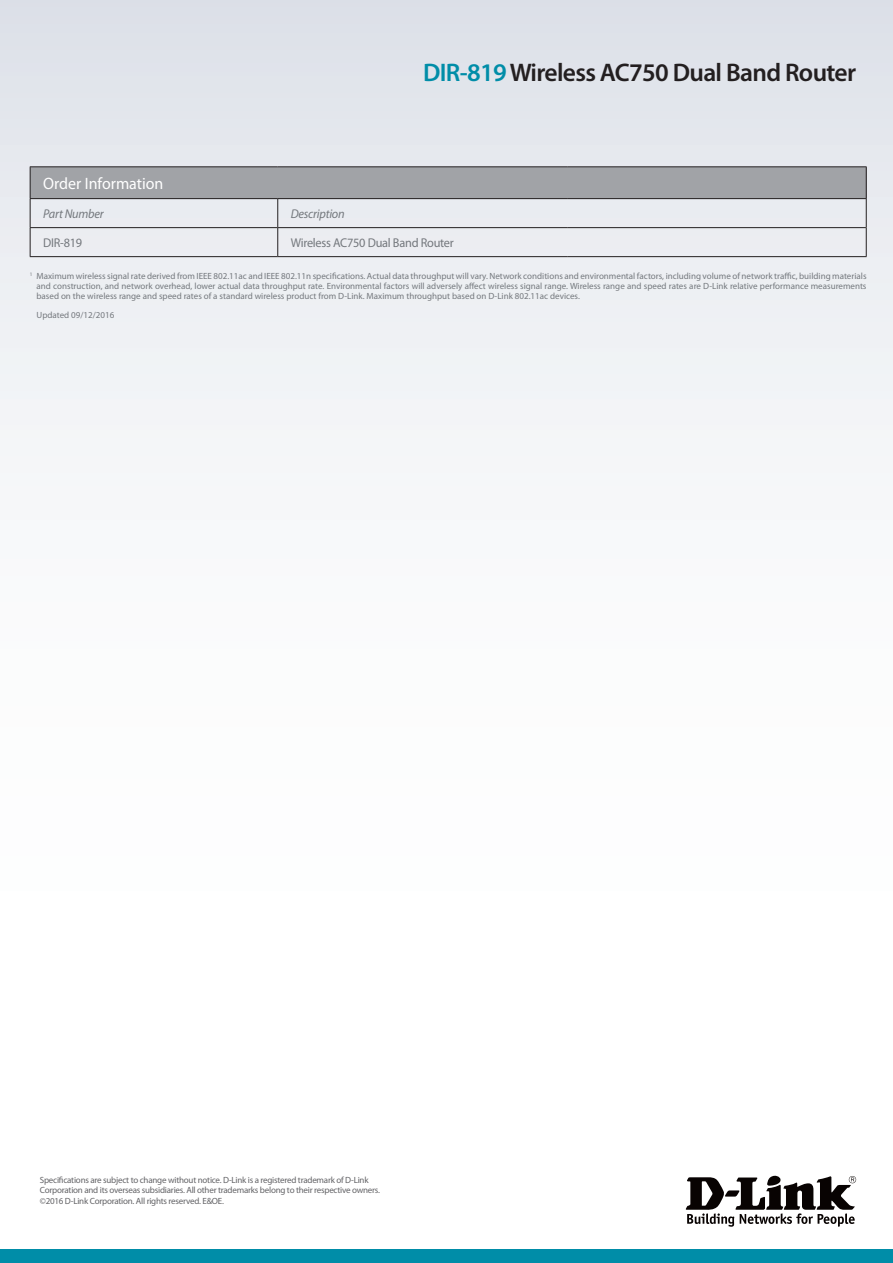
<style>
.page{position:relative;width:893px;height:1263px;background:#fff}
.page>*{position:absolute;margin:0;border:0;box-sizing:border-box;transform-origin:0 0}
.t1{font:600 25.5px "Myriad Pro";letter-spacing:-.025em;color:#231f20}
.t2{font:16.5px "Myriad Pro";color:#fff}
.t3{font:12.75px "Myriad Pro";letter-spacing:-.02em;color:#74787d}
.t4{font:italic 12.75px "Myriad Pro";letter-spacing:-.02em;color:#74787d}
.t5{font:9px/9.8px "Myriad Pro";color:#74787d;text-align:justify}
.t6{font:9px/10.8px "Myriad Pro";letter-spacing:-.025em;color:#636366}
.s1{color:#008da8}
</style>
<div class="page">
<div style="left:0;top:0;width:893px;height:1084px;background:linear-gradient(to bottom,#e2e6ec,#fff)"></div>
<div style="left:0;top:1249px;width:893px;height:14px;background:#008da8"></div>
<svg style="left:686px;top:1176px;width:170px;height:51px"></svg>
<div style="left:30px;top:167px;width:836px;height:32px;background:#a1a3a7"></div>
<hr style="left:866px;top:167px;width:1px;height:31px;background:#231f20">
<hr style="left:30px;top:167px;width:1px;height:31px;background:#231f20">
<hr style="left:571px;top:198px;width:296px;height:1px;background:#231f20">
<svg style="left:866px;top:199px;width:1px;height:57px"></svg>
<hr style="left:30px;top:166px;width:248px;height:1px;background:#231f20">
<hr style="left:278px;top:166px;width:289px;height:1px;background:#231f20">
<hr style="left:571px;top:166px;width:296px;height:1px;background:#231f20">
<hr style="left:278px;top:198px;width:289px;height:1px;background:#231f20">
<hr style="left:30px;top:198px;width:248px;height:1px;background:#231f20">
<hr style="left:278px;top:227px;width:289px;height:1px;background:#231f20">
<hr style="left:571px;top:227px;width:295px;height:1px;background:#231f20">
<hr style="left:278px;top:256px;width:289px;height:1px;background:#231f20">
<hr style="left:571px;top:256px;width:296px;height:1px;background:#231f20">
<hr style="left:30px;top:227px;width:248px;height:1px;background:#231f20">
<svg style="left:30px;top:199px;width:1px;height:57px"></svg>
<svg style="left:277px;top:199px;width:1px;height:57px"></svg>
<hr style="left:30px;top:256px;width:248px;height:1px;background:#231f20">
<h1 class="t1" style="left:423px;top:56px;width:434px"><span class="s1">DIR-819</span> Wireless AC750 Dual Band Router</h1>
<h2 class="t2" style="left:43px;top:173px;width:122px">Order Information</h2>
<h3 class="t4" style="left:43px;top:206px;width:62px">Part Number</h3>
<h3 class="t4" style="left:291px;top:206px;width:55px">Description</h3>
<h3 class="t3" style="left:43px;top:235px;width:41px">DIR-819</h3>
<h3 class="t3" style="left:291px;top:235px;width:165px">Wireless AC750 Dual Band Router</h3>
<p class="t5" style="left:37px;top:271px;width:831px;text-indent:-7px"><sup>1</sup> Maximum wireless signal rate derived from IEEE 802.11ac and IEEE 802.11n specifications. Actual data throughput will vary. Network conditions and environmental factors, including volume of network traffic, building materials and construction, and network overhead, lower actual data throughput rate. Environmental factors will adversely affect wireless signal range. Wireless range and speed rates are D-Link relative performance measurements based on the wireless range and speed rates of a standard wireless product from D-Link. Maximum throughput based on D-Link 802.11ac devices.</p>
<p class="t5" style="left:37px;top:310px;width:79px">Updated 09/12/2016</p>
<p class="t6" style="left:40px;top:1174px;width:342px">Specifications are subject to change without notice. D-Link is a registered trademark of D-Link<br>Corporation and its overseas subsidiaries. All other trademarks belong to their respective owners. ©2016 D-Link Corporation. All rights reserved. E&amp;OE.</p>
</div>
